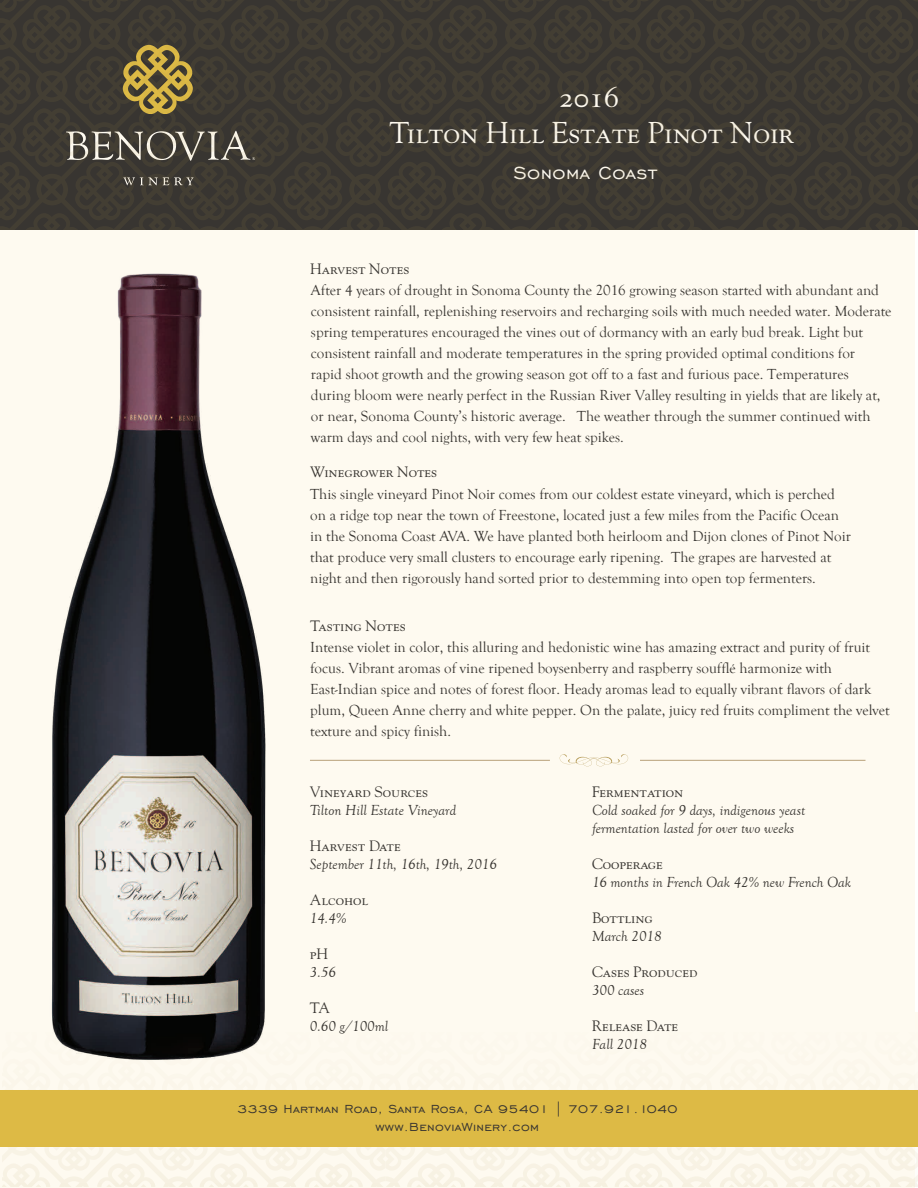
<style>
.page{position:relative;width:918px;height:1188px;background:#fff}
.page>*{position:absolute;margin:0;border:0;box-sizing:border-box;transform-origin:0 0}
.t1{font:30px/36px "Goudy SC";color:#fefaf0;text-align:center}
.t2{font:22.5px "Engravers Gothic BT";letter-spacing:.02em;color:#fefaf0}
.t3{font:15px/21px "Goudy Old Style T";color:#383531}
.t4{font:italic 15px/18px "Goudy Old Style T";color:#383531}
.t5{font:15px "Goudy SC";color:#383531}
.t6{font:15px/18px "Engravers Gothic BT";letter-spacing:.02em;color:#383531;text-align:center}
</style>
<div class="page">
<div style="left:0;top:6px;width:914px;height:1182px;background:#fefaf0"></div>
<div style="left:0;top:1012px;width:918px;height:171px;background:#fdf9ef"></div>
<hr style="left:310px;top:760px;width:240px;height:1px;background:#b8a079">
<svg style="left:560px;top:754px;width:68px;height:12px"></svg>
<hr style="left:640px;top:760px;width:225px;height:1px;background:#b8a079">
<div style="left:0;top:1090px;width:918px;height:56px;background:#ddba45"></div>
<div style="left:0;top:0;width:918px;height:229px;background:#3c3832"></div>
<img style="left:51px;top:273px;width:272px;height:787px">
<h1 class="t1" style="left:389px;top:78px;width:406px">2016<br>Tilton Hill Estate Pinot Noir</h1>
<h2 class="t2" style="left:513px;top:160px;width:145px">Sonoma Coast</h2>
<p class="t5" style="left:310px;top:260px;width:101px">Harvest Notes</p>
<p class="t3" style="left:311px;top:280px;width:582px">After 4 years of drought in Sonoma County the 2016 growing season started with abundant and consistent rainfall, replenishing reservoirs and recharging soils with much needed water. Moderate spring temperatures encouraged the vines out of dormancy with an early bud break. Light but consistent rainfall and moderate temperatures in the spring provided optimal conditions for<br>rapid shoot growth and the growing season got off to a fast and furious pace. Temperatures during bloom were nearly perfect in the Russian River Valley resulting in yields that are likely at, or near, Sonoma County’s historic average. The weather through the summer continued with warm days and cool nights, with very few heat spikes.</p>
<p class="t5" style="left:310px;top:463px;width:128px">Winegrower Notes</p>
<p class="t3" style="left:310px;top:484px;width:542px">This single vineyard Pinot Noir comes from our coldest estate vineyard, which is perched on a ridge top near the town of Freestone, located just a few miles from the Pacific Ocean in the Sonoma Coast AVA. We have planted both heirloom and Dijon clones of Pinot Noir that produce very small clusters to encourage early ripening. The grapes are harvested at night and then rigorously hand sorted prior to destemming into open top fermenters.</p>
<p class="t5" style="left:310px;top:617px;width:97px">Tasting Notes</p>
<p class="t3" style="left:310px;top:637px;width:581px">Intense violet in color, this alluring and hedonistic wine has amazing extract and purity of fruit focus. Vibrant aromas of vine ripened boysenberry and raspberry soufflé harmonize with East-Indian spice and notes of forest floor. Heady aromas lead to equally vibrant flavors of dark plum, Queen Anne cherry and white pepper. On the palate, juicy red fruits compliment the velvet texture and spicy finish.</p>
<p class="t5" style="left:310px;top:783px;width:119px">Vineyard Sources</p>
<p class="t4" style="left:310px;top:801px;width:148px">Tilton Hill Estate Vineyard</p>
<p class="t5" style="left:310px;top:837px;width:92px">Harvest Date</p>
<p class="t4" style="left:310px;top:855px;width:188px">September 11th, 16th, 19th, 2016</p>
<p class="t5" style="left:310px;top:891px;width:60px">Alcohol</p>
<p class="t4" style="left:310px;top:909px;width:38px">14.4%</p>
<p class="t5" style="left:310px;top:945px;width:20px">pH</p>
<p class="t4" style="left:310px;top:963px;width:27px">3.56</p>
<p class="t5" style="left:310px;top:999px;width:22px">TA</p>
<p class="t4" style="left:310px;top:1017px;width:80px">0.60 g/100ml</p>
<p class="t5" style="left:592px;top:783px;width:93px">Fermentation</p>
<p class="t4" style="left:592px;top:801px;width:215px">Cold soaked for 9 days, indigenous yeast fermentation lasted for over two weeks</p>
<p class="t5" style="left:592px;top:855px;width:72px">Cooperage</p>
<p class="t4" style="left:592px;top:873px;width:261px">16 months in French Oak 42% new French Oak</p>
<p class="t5" style="left:592px;top:909px;width:62px">Bottling</p>
<p class="t4" style="left:592px;top:927px;width:71px">March 2018</p>
<p class="t5" style="left:592px;top:963px;width:107px">Cases Produced</p>
<p class="t4" style="left:592px;top:981px;width:54px">300 cases</p>
<p class="t5" style="left:592px;top:1017px;width:88px">Release Date</p>
<p class="t4" style="left:592px;top:1035px;width:56px">Fall 2018</p>
<p class="t6" style="left:237px;top:1099px;width:442px">3339 Hartman Road, Santa Rosa, CA 95401 | 707.921.1040 www.BenoviaWinery.com</p>
</div>
